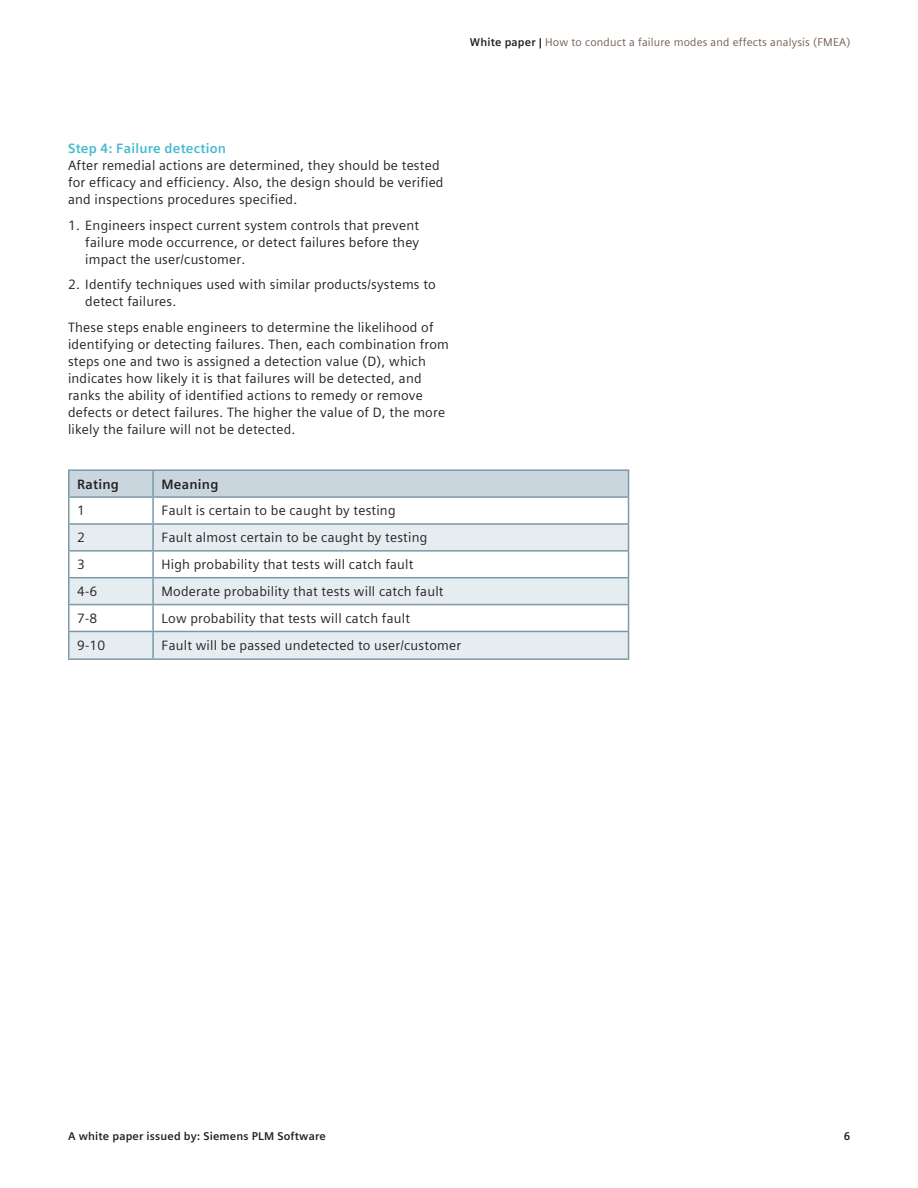
<style>
.page{position:relative;width:918px;height:1188px;background:#fff}
.page>*{position:absolute;margin:0;border:0;box-sizing:border-box;transform-origin:0 0}
.t1{font:13.5px/17px "Siemens Sans Global";letter-spacing:.015em;color:#231f20}
.t2{font:700 13.5px "Siemens Sans Global";letter-spacing:.015em;color:#41bad2}
.t3{font:700 13.5px "Siemens Sans Global";letter-spacing:.015em;color:#231f20}
.t4{font:11.25px "Siemens Sans Global";letter-spacing:.015em;color:#725e54}
.t5{font:700 11.25px "Siemens Sans Global";letter-spacing:.015em;color:#231f20}
.s1{font-weight:700;color:#231f20}
</style>
<div class="page">
<hr style="left:68px;top:469px;width:85px;height:2px;background:#7b99a9">
<hr style="left:68px;top:471px;width:2px;height:25px;background:#7b99a9">
<hr style="left:153px;top:469px;width:476px;height:2px;background:#7b99a9">
<hr style="left:68px;top:496px;width:85px;height:2px;background:#7b99a9">
<hr style="left:68px;top:498px;width:2px;height:25px;background:#7b99a9">
<hr style="left:68px;top:523px;width:85px;height:2px;background:#7b99a9">
<hr style="left:68px;top:525px;width:2px;height:25px;background:#7b99a9">
<hr style="left:68px;top:550px;width:85px;height:2px;background:#7b99a9">
<hr style="left:68px;top:552px;width:2px;height:25px;background:#7b99a9">
<hr style="left:68px;top:577px;width:85px;height:1px;background:#7b99a9">
<hr style="left:68px;top:578px;width:2px;height:26px;background:#7b99a9">
<hr style="left:68px;top:604px;width:85px;height:1px;background:#7b99a9">
<hr style="left:68px;top:605px;width:2px;height:26px;background:#7b99a9">
<hr style="left:68px;top:631px;width:85px;height:1px;background:#7b99a9">
<hr style="left:68px;top:632px;width:2px;height:26px;background:#7b99a9">
<svg style="left:69px;top:471px;width:560px;height:187px"></svg>
<hr style="left:68px;top:658px;width:85px;height:2px;background:#7b99a9">
<hr style="left:153px;top:658px;width:476px;height:2px;background:#7b99a9">
<p class="t4" style="left:470px;top:34px;width:382px"><span class="s1">White paper |</span> How to conduct a failure modes and effects analysis (FMEA)</p>
<p class="t2" style="left:68px;top:138px;width:160px">Step 4: Failure detection</p>
<p class="t1" style="left:68px;top:157px;width:377px">After remedial actions are determined, they should be tested for efficacy and efficiency. Also, the design should be verified and inspections procedures specified.</p>
<p class="t1" style="left:85px;top:217px;width:335px;text-align:justify;text-indent:-17px">1. Engineers inspect current system controls that prevent failure mode occurrence, or detect failures before they impact the user/customer.</p>
<p class="t1" style="left:85px;top:276px;width:352px;text-indent:-17px">2. Identify techniques used with similar products/systems to detect failures.</p>
<p class="t1" style="left:68px;top:319px;width:382px">These steps enable engineers to determine the likelihood of identifying or detecting failures. Then, each combination from steps one and two is assigned a detection value (D), which indicates how likely it is that failures will be detected, and ranks the ability of identified actions to remedy or remove defects or detect failures. The higher the value of D, the more likely the failure will not be detected.</p>
<p class="t3" style="left:77px;top:474px;width:43px">Rating</p>
<p class="t3" style="left:162px;top:474px;width:58px">Meaning</p>
<p class="t1" style="left:77px;top:502px;width:9px">1</p>
<p class="t1" style="left:162px;top:502px;width:236px">Fault is certain to be caught by testing</p>
<p class="t1" style="left:77px;top:529px;width:9px">2</p>
<p class="t1" style="left:162px;top:529px;width:267px">Fault almost certain to be caught by testing</p>
<p class="t1" style="left:77px;top:556px;width:9px">3</p>
<p class="t1" style="left:162px;top:556px;width:253px">High probability that tests will catch fault</p>
<p class="t1" style="left:77px;top:583px;width:22px">4-6</p>
<p class="t1" style="left:162px;top:583px;width:284px">Moderate probability that tests will catch fault</p>
<p class="t1" style="left:77px;top:610px;width:22px">7-8</p>
<p class="t1" style="left:162px;top:610px;width:250px">Low probability that tests will catch fault</p>
<p class="t1" style="left:77px;top:637px;width:30px">9-10</p>
<p class="t1" style="left:162px;top:637px;width:301px">Fault will be passed undetected to user/customer</p>
<p class="t5" style="left:68px;top:1127px;width:259px">A white paper issued by: Siemens PLM Software</p>
<p class="t5" style="left:844px;top:1127px;width:8px">6</p>
</div>
